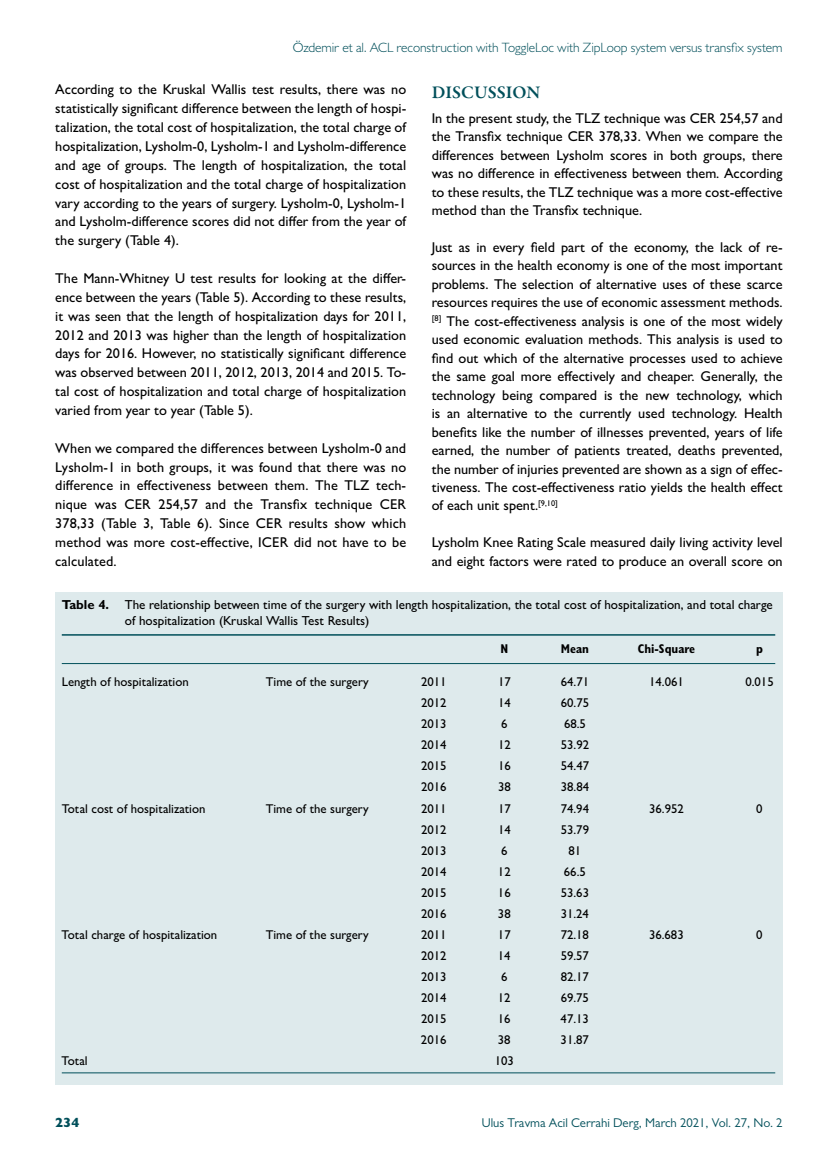
<style>
.page{position:relative;width:838px;height:1170px;background:#fff}
.page>*{position:absolute;margin:0;border:0;box-sizing:border-box;transform-origin:0 0}
.t1{font:600 18px "Garamond Premr Pro";color:#004f5a}
.t2{font:500 14.25px/18.9px "Gill Sans MT Pro";color:#000;text-align:justify}
.t3{font:300 13.5px "Gill Sans MT Pro";letter-spacing:-.005em;color:#004f5a}
.t4{font:800 13.5px "Gill Sans MT Pro";color:#004f5a}
.t5{font:500 13.05px/15.6px "Gill Sans MT Pro";color:#000}
.t6{font:500 12.75px "Gill Sans MT Pro";color:#000}
.t7{font:12.75px "Gill Sans MT Pro";color:#004f5a}
.t8{font:700 condensed 12.75px "Gill Sans MT Pro";color:#000}
.s1{font-weight:700}
</style>
<div class="page">
<div style="left:55px;top:592px;width:727px;height:493px;background:#deeaec"></div>
<hr style="left:62px;top:634px;width:713px;height:1px;background:#004f5a">
<hr style="left:62px;top:663px;width:713px;height:1px;background:#004f5a">
<hr style="left:62px;top:1072px;width:713px;height:1px;background:#004f5a">
<p class="t3" style="left:293px;top:39px;width:491px">Özdemir et al. ACL reconstruction with ToggleLoc with ZipLoop system versus transfix system</p>
<p class="t2" style="left:55px;top:80px;width:352px">According to the Kruskal Wallis test results, there was no statistically significant difference between the length of hospi&shy;talization, the total cost of hospitalization, the total charge of hospitalization, Lysholm-0, Lysholm-1 and Lysholm-difference and age of groups. The length of hospitalization, the total cost of hospitalization and the total charge of hospitalization vary according to the years of surgery. Lysholm-0, Lysholm-1 and Lysholm-difference scores did not differ from the year of the surgery (Table 4).</p>
<p class="t2" style="left:55px;top:268px;width:352px">The Mann-Whitney U test results for looking at the differ&shy;ence between the years (Table 5). According to these results, it was seen that the length of hospitalization days for 2011, 2012 and 2013 was higher than the length of hospitalization days for 2016. However, no statistically significant difference was observed between 2011, 2012, 2013, 2014 and 2015. To&shy;tal cost of hospitalization and total charge of hospitalization varied from year to year (Table 5).</p>
<p class="t2" style="left:55px;top:438px;width:352px">When we compared the differences between Lysholm-0 and Lysholm-1 in both groups, it was found that there was no difference in effectiveness between them. The TLZ tech&shy;nique was CER 254,57 and the Transfix technique CER 378,33 (Table 3, Table 6). Since CER results show which method was more cost-effective, ICER did not have to be calculated.</p>
<p class="t1" style="left:432px;top:81px;width:110px">DISCUSSION</p>
<p class="t2" style="left:432px;top:108px;width:352px;line-height:18.5px">In the present study, the TLZ technique was CER 254,57 and the Transfix technique CER 378,33. When we compare the differences between Lysholm scores in both groups, there was no difference in effectiveness between them. According to these results, the TLZ technique was a more cost-effective method than the Transfix technique.</p>
<p class="t2" style="left:432px;top:238px;width:352px;line-height:18.5px">Just as in every field part of the economy, the lack of re&shy;sources in the health economy is one of the most important problems. The selection of alternative uses of these scarce resources requires the use of economic assessment methods. <sup>[8]</sup> The cost-effectiveness analysis is one of the most widely used economic evaluation methods. This analysis is used to find out which of the alternative processes used to achieve the same goal more effectively and cheaper. Generally, the technology being compared is the new technology, which is an alternative to the currently used technology. Health benefits like the number of illnesses prevented, years of life earned, the number of patients treated, deaths prevented, the number of injuries prevented are shown as a sign of effec&shy;tiveness. The cost-effectiveness ratio yields the health effect of each unit spent.<sup>[9,10]</sup></p>
<p class="t2" style="left:432px;top:533px;width:352px;line-height:18.5px">Lysholm Knee Rating Scale measured daily living activity level and eight factors were rated to produce an overall score on</p>
<p class="t5" style="left:125px;top:596px;width:649px;text-indent:-63px"><span class="s1">Table 4.</span> The relationship between time of the surgery with length hospitalization, the total cost of hospitalization, and total charge of hospitalization (Kruskal Wallis Test Results)</p>
<p class="t8" style="left:500px;top:640px;width:9px">N</p>
<p class="t8" style="left:561px;top:640px;width:30px">Mean</p>
<p class="t8" style="left:638px;top:640px;width:59px">Chi-Square</p>
<p class="t8" style="left:756px;top:640px;width:8px">p</p>
<p class="t6" style="left:62px;top:674px;width:129px">Length of hospitalization</p>
<p class="t6" style="left:266px;top:674px;width:104px">Time of the surgery</p>
<p class="t6" style="left:421px;top:674px;width:27px">2011</p>
<p class="t6" style="left:498px;top:674px;width:14px">17</p>
<p class="t6" style="left:561px;top:674px;width:30px">64.71</p>
<p class="t6" style="left:649px;top:674px;width:36px">14.061</p>
<p class="t6" style="left:745px;top:674px;width:30px">0.015</p>
<p class="t6" style="left:421px;top:695px;width:27px">2012</p>
<p class="t6" style="left:498px;top:695px;width:14px">14</p>
<p class="t6" style="left:561px;top:695px;width:30px">60.75</p>
<p class="t6" style="left:421px;top:716px;width:27px">2013</p>
<p class="t6" style="left:501px;top:716px;width:8px">6</p>
<p class="t6" style="left:564px;top:716px;width:23px">68.5</p>
<p class="t6" style="left:421px;top:737px;width:27px">2014</p>
<p class="t6" style="left:498px;top:737px;width:14px">12</p>
<p class="t6" style="left:561px;top:737px;width:30px">53.92</p>
<p class="t6" style="left:421px;top:758px;width:27px">2015</p>
<p class="t6" style="left:498px;top:758px;width:14px">16</p>
<p class="t6" style="left:561px;top:758px;width:30px">54.47</p>
<p class="t6" style="left:421px;top:779px;width:27px">2016</p>
<p class="t6" style="left:498px;top:779px;width:14px">38</p>
<p class="t6" style="left:561px;top:779px;width:30px">38.84</p>
<p class="t6" style="left:62px;top:800px;width:145px">Total cost of hospitalization</p>
<p class="t6" style="left:266px;top:800px;width:104px">Time of the surgery</p>
<p class="t6" style="left:421px;top:800px;width:27px">2011</p>
<p class="t6" style="left:498px;top:800px;width:14px">17</p>
<p class="t6" style="left:561px;top:800px;width:30px">74.94</p>
<p class="t6" style="left:649px;top:800px;width:36px">36.952</p>
<p class="t6" style="left:756px;top:800px;width:8px">0</p>
<p class="t6" style="left:421px;top:821px;width:27px">2012</p>
<p class="t6" style="left:498px;top:821px;width:14px">14</p>
<p class="t6" style="left:561px;top:821px;width:30px">53.79</p>
<p class="t6" style="left:421px;top:842px;width:27px">2013</p>
<p class="t6" style="left:501px;top:842px;width:8px">6</p>
<p class="t6" style="left:568px;top:842px;width:14px">81</p>
<p class="t6" style="left:421px;top:863px;width:27px">2014</p>
<p class="t6" style="left:498px;top:863px;width:14px">12</p>
<p class="t6" style="left:564px;top:863px;width:23px">66.5</p>
<p class="t6" style="left:421px;top:884px;width:27px">2015</p>
<p class="t6" style="left:498px;top:884px;width:14px">16</p>
<p class="t6" style="left:561px;top:884px;width:30px">53.63</p>
<p class="t6" style="left:421px;top:905px;width:27px">2016</p>
<p class="t6" style="left:498px;top:905px;width:14px">38</p>
<p class="t6" style="left:560px;top:905px;width:30px">31.24</p>
<p class="t6" style="left:62px;top:926px;width:157px">Total charge of hospitalization</p>
<p class="t6" style="left:266px;top:926px;width:104px">Time of the surgery</p>
<p class="t6" style="left:421px;top:926px;width:27px">2011</p>
<p class="t6" style="left:498px;top:926px;width:14px">17</p>
<p class="t6" style="left:560px;top:926px;width:30px">72.18</p>
<p class="t6" style="left:649px;top:926px;width:36px">36.683</p>
<p class="t6" style="left:756px;top:926px;width:8px">0</p>
<p class="t6" style="left:421px;top:947px;width:27px">2012</p>
<p class="t6" style="left:498px;top:947px;width:14px">14</p>
<p class="t6" style="left:560px;top:947px;width:30px">59.57</p>
<p class="t6" style="left:421px;top:968px;width:27px">2013</p>
<p class="t6" style="left:501px;top:968px;width:8px">6</p>
<p class="t6" style="left:560px;top:968px;width:30px">82.17</p>
<p class="t6" style="left:421px;top:989px;width:27px">2014</p>
<p class="t6" style="left:498px;top:989px;width:14px">12</p>
<p class="t6" style="left:560px;top:989px;width:30px">69.75</p>
<p class="t6" style="left:421px;top:1010px;width:27px">2015</p>
<p class="t6" style="left:498px;top:1010px;width:14px">16</p>
<p class="t6" style="left:560px;top:1010px;width:30px">47.13</p>
<p class="t6" style="left:421px;top:1031px;width:27px">2016</p>
<p class="t6" style="left:498px;top:1031px;width:14px">38</p>
<p class="t6" style="left:560px;top:1031px;width:30px">31.87</p>
<p class="t6" style="left:62px;top:1052px;width:28px">Total</p>
<p class="t6" style="left:494px;top:1052px;width:21px">103</p>
<p class="t4" style="left:55px;top:1114px;width:26px">234</p>
<p class="t7" style="left:482px;top:1115px;width:302px">Ulus Travma Acil Cerrahi Derg, March 2021, Vol. 27, No. 2</p>
</div>
